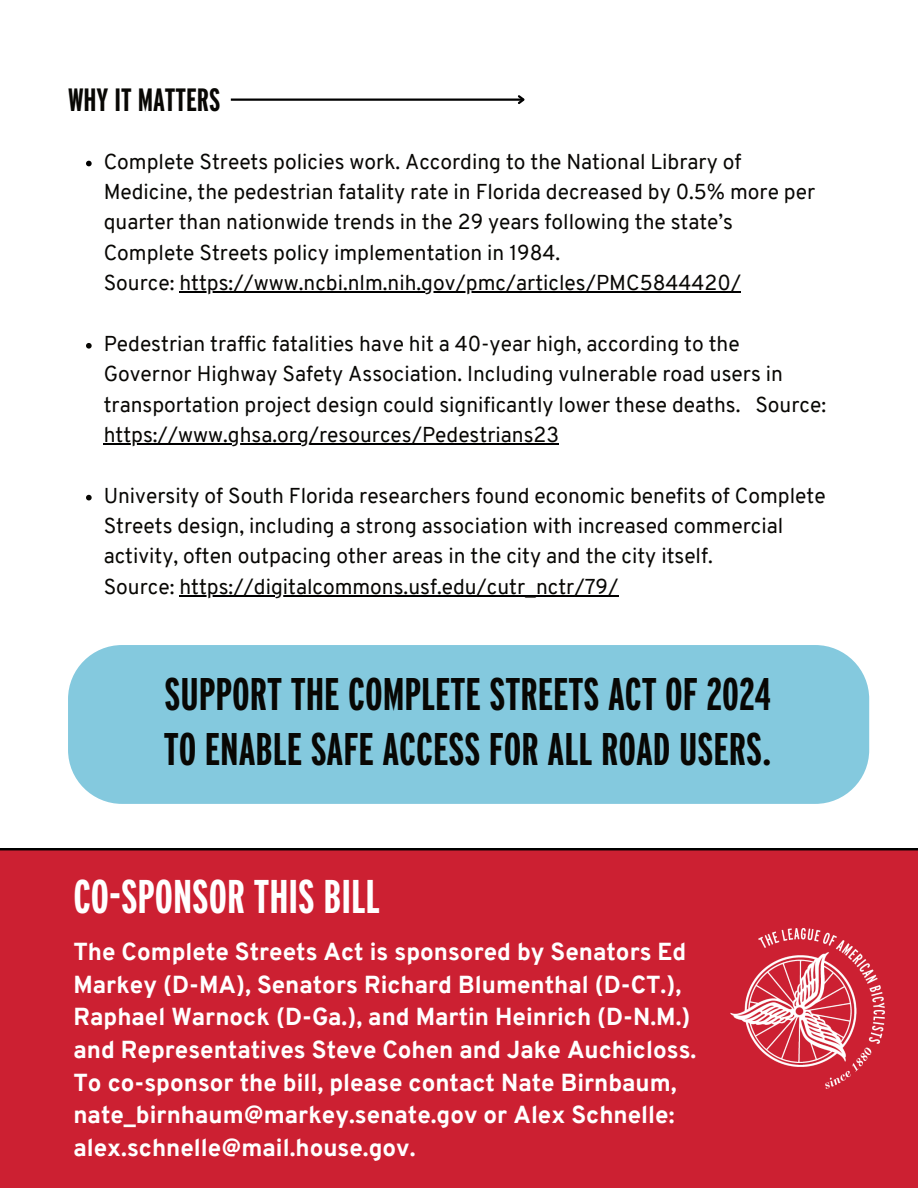
<style>
.page{position:relative;width:918px;height:1188px;background:#fff}
.page>*{position:absolute;margin:0;border:0;box-sizing:border-box;transform-origin:0 0}
.t1{font:700 extra-condensed 47.25px "Interstate";color:#fff}
.t2{font:700 extra-condensed 45.75px/54.2px "Interstate";color:#080704}
.t3{font:700 extra-condensed 32.25px "Interstate";color:#080704}
.t4{font:800 24px/32.7px "Overpass";color:#fff}
.t5{font:21px/30.3px "Overpass";color:#080704}
</style>
<div class="page">
<div style="left:0;top:848px;width:918px;height:340px;background:#cc2032"></div>
<img style="left:637px;top:867px;width:281px;height:270px">
<hr style="left:231px;top:99px;width:292px;height:2px;background:#000">
<svg style="left:516px;top:95px;width:9px;height:9px"></svg>
<svg style="left:86px;top:161px;width:6px;height:5px"></svg>
<hr style="left:179px;top:291px;width:562px;height:1px;background:#000">
<svg style="left:86px;top:343px;width:6px;height:6px"></svg>
<hr style="left:104px;top:443px;width:455px;height:1px;background:#000">
<svg style="left:86px;top:495px;width:6px;height:5px"></svg>
<hr style="left:179px;top:595px;width:439px;height:1px;background:#000">
<div style="left:68px;top:645px;width:801px;height:159px;background:#84c9de;border-radius:54px"></div>
<h3 class="t3" style="left:68px;top:82px;width:154px">WHY IT MATTERS</h3>
<p class="t5" style="left:104px;top:146px;width:713px">Complete Streets policies work. According to the National Library of Medicine, the pedestrian fatality rate in Florida decreased by 0.5% more per quarter than nationwide trends in the 29 years following the state’s Complete Streets policy implementation in 1984.<br>Source: https://www.ncbi.nlm.nih.gov/pmc/articles/PMC5844420/</p>
<p class="t5" style="left:104px;top:328px;width:724px">Pedestrian traffic fatalities have hit a 40-year high, according to the Governor Highway Safety Association. Including vulnerable road users in transportation project design could significantly lower these deaths. Source: https://www.ghsa.org/resources/Pedestrians23</p>
<p class="t5" style="left:104px;top:480px;width:724px">University of South Florida researchers found economic benefits of Complete Streets design, including a strong association with increased commercial activity, often outpacing other areas in the city and the city itself.<br>Source: https://digitalcommons.usf.edu/cutr_nctr/79/</p>
<h2 class="t2" style="left:164px;top:667px;width:609px">SUPPORT THE COMPLETE STREETS ACT OF 2024<br>TO ENABLE SAFE ACCESS FOR ALL ROAD USERS.</h2>
<h1 class="t1" style="left:73px;top:871px;width:308px">CO-SPONSOR THIS BILL</h1>
<p class="t4" style="left:73px;top:936px;width:624px">The Complete Streets Act is sponsored by Senators Ed Markey (D-MA), Senators Richard Blumenthal (D-CT.), Raphael Warnock (D-Ga.), and Martin Heinrich (D-N.M.) and Representatives Steve Cohen and Jake Auchicloss.<br>To co-sponsor the bill, please contact Nate Birnbaum, nate_birnhaum@markey.senate.gov or Alex Schnelle: alex.schnelle@mail.house.gov.</p>
</div>
